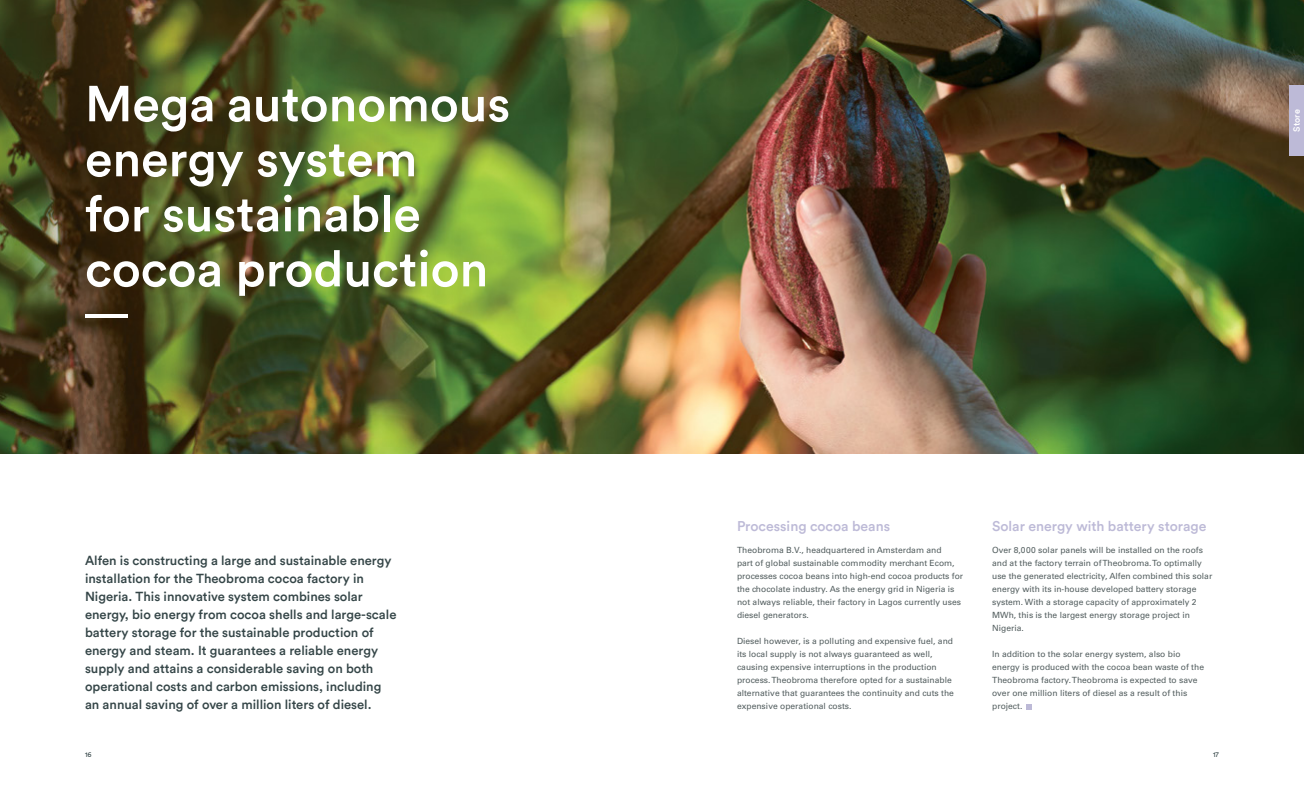
<style>
.page{position:relative;width:1304px;height:794px;background:#fff}
.page>*{position:absolute;margin:0;border:0;box-sizing:border-box;transform-origin:0 0}
.t1{font:500 50px/55px "Circular Std";color:#fff}
.t2{font:500 14px "Circular Std";color:#bdbad7}
.t3{font:500 13px/18px "Circular Std";color:#354648}
.t4{font:500 9px "Circular";letter-spacing:-.005em;color:#fff}
.t5{font:8.5px/13px "Univers LT Std";color:#535e5f}
.t6{font:7px "Circular Std";color:#354648}
</style>
<div class="page">
<img style="left:652px;top:0;width:652px;height:454px">
<img style="left:0;top:0;width:652px;height:454px">
<div style="left:1290px;top:85px;width:14px;height:71px;background:#bdbad7"></div>
<hr style="left:85px;top:314px;width:43px;height:3px;background:#fff">
<svg style="left:1027px;top:704px;width:5px;height:5px"></svg>
<h1 class="t1" style="left:85px;top:75px;width:427px">Mega autonomous energy system<br>for sustainable cocoa production</h1>
<p class="t4" style="left:1291px;top:132px;width:24px;rotate:-90deg">Store</p>
<p class="t3" style="left:85px;top:551px;width:313px">Alfen is constructing a large and sustainable energy installation for the Theobroma cocoa factory in Nigeria. This innovative system combines solar energy, bio energy from cocoa shells and large-scale battery storage for the sustainable production of energy and steam. It guarantees a reliable energy supply and attains a considerable saving on both operational costs and carbon emissions, including an annual saving of over a million liters of diesel.</p>
<h2 class="t2" style="left:737px;top:517px;width:155px">Processing cocoa beans</h2>
<p class="t5" style="left:737px;top:544px;width:228px">Theobroma B.V., headquartered in Amsterdam and<br>part of global sustainable commodity merchant Ecom, processes cocoa beans into high-end cocoa products for the chocolate industry. As the energy grid in Nigeria is not always reliable, their factory in Lagos currently uses diesel generators.</p>
<p class="t5" style="left:737px;top:635px;width:218px">Diesel however, is a polluting and expensive fuel, and its local supply is not always guaranteed as well, causing expensive interruptions in the production process. Theobroma therefore opted for a sustainable alternative that guarantees the continuity and cuts the expensive operational costs.</p>
<h2 class="t2" style="left:992px;top:517px;width:216px">Solar energy with battery storage</h2>
<p class="t5" style="left:992px;top:544px;width:222px">Over 8,000 solar panels will be installed on the roofs and at the factory terrain of Theobroma. To optimally use the generated electricity, Alfen combined this solar energy with its in-house developed battery storage system. With a storage capacity of approximately 2<br>MWh, this is the largest energy storage project in Nigeria.</p>
<p class="t5" style="left:992px;top:648px;width:213px">In addition to the solar energy system, also bio energy is produced with the cocoa bean waste of the Theobroma factory. Theobroma is expected to save over one million liters of diesel as a result of this project.</p>
<p class="t6" style="left:85px;top:751px;width:8px">16</p>
<p class="t6" style="left:1213px;top:751px;width:7px">17</p>
</div>
